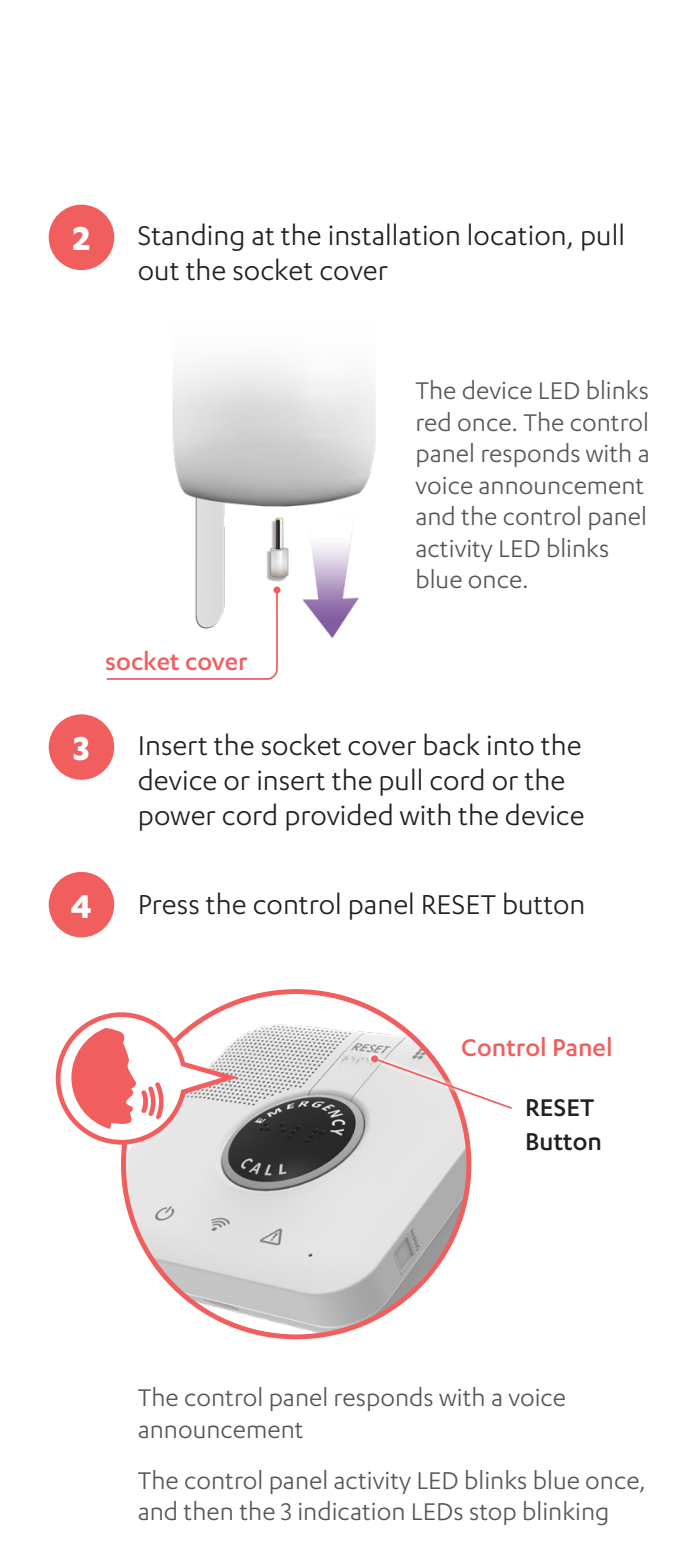
<style>
.page{position:relative;width:695px;height:1568px;background:#fff}
.page>*{position:absolute;margin:0;border:0;box-sizing:border-box;transform-origin:0 0}
.txt_bolo_white_10{font:700 38.5px "Karbon";color:#fff}
.plain_text{font:31.5px/35px "Karbon";color:#231f20}
.plain_text-2{font:28px/31.5px "Karbon";color:#535758}
.Titles{font:500 28px "Karbon";color:#f15e5e}
.Titles-2{font:500 28px/33.6px "Karbon";color:#231f20}
</style>
<div class="page">
<svg style="left:106px;top:651px;width:172px;height:29px"></svg>
<img style="left:123px;top:991px;width:346px;height:345px;border-radius:173px">
<svg style="left:55px;top:1010px;width:181px;height:136px"></svg>
<div style="left:49px;top:205px;width:65px;height:65px;background:#f15e5e;border-radius:50%"></div>
<div style="left:49px;top:714px;width:65px;height:66px;background:#f15e5e;border-radius:50%"></div>
<div style="left:49px;top:872px;width:65px;height:65px;background:#f15e5e;border-radius:50%"></div>
<img style="left:172px;top:362px;width:204px;height:289px">
<svg style="left:367px;top:1050px;width:97px;height:63px"></svg>
<svg style="left:372px;top:1056px;width:140px;height:54px"></svg>
<div style="left:371px;top:1055px;width:7px;height:7px;background:#f15e5e;border-radius:50%"></div>
<p class="txt_bolo_white_10" style="left:73px;top:217px;width:19px">2</p>
<p class="plain_text" style="left:138px;top:217px;width:488px">Standing at the installation location, pull out the socket cover</p>
<p class="Titles" style="left:105px;top:646px;width:144px">socket cover</p>
<p class="plain_text-2" style="left:415px;top:374px;width:236px">The device LED blinks red once. The control panel responds with a voice announcement and the control panel activity LED blinks blue once.</p>
<p class="txt_bolo_white_10" style="left:73px;top:726px;width:18px">3</p>
<p class="plain_text" style="left:138px;top:727px;width:448px">Insert the socket cover back into the device or insert the pull cord or the power cord provided with the device</p>
<p class="txt_bolo_white_10" style="left:71px;top:884px;width:23px">4</p>
<p class="plain_text" style="left:138px;top:886px;width:449px">Press the control panel RESET button</p>
<p class="Titles" style="left:461px;top:1032px;width:153px">Control Panel</p>
<p class="Titles-2" style="left:525px;top:1090px;width:78px">RESET<br>Button</p>
<p class="plain_text-2" style="left:138px;top:1381px;width:430px">The control panel responds with a voice announcement</p>
<p class="plain_text-2" style="left:138px;top:1463px;width:509px">The control panel activity LED blinks blue once, and then the 3 indication LEDs stop blinking</p>
</div>
